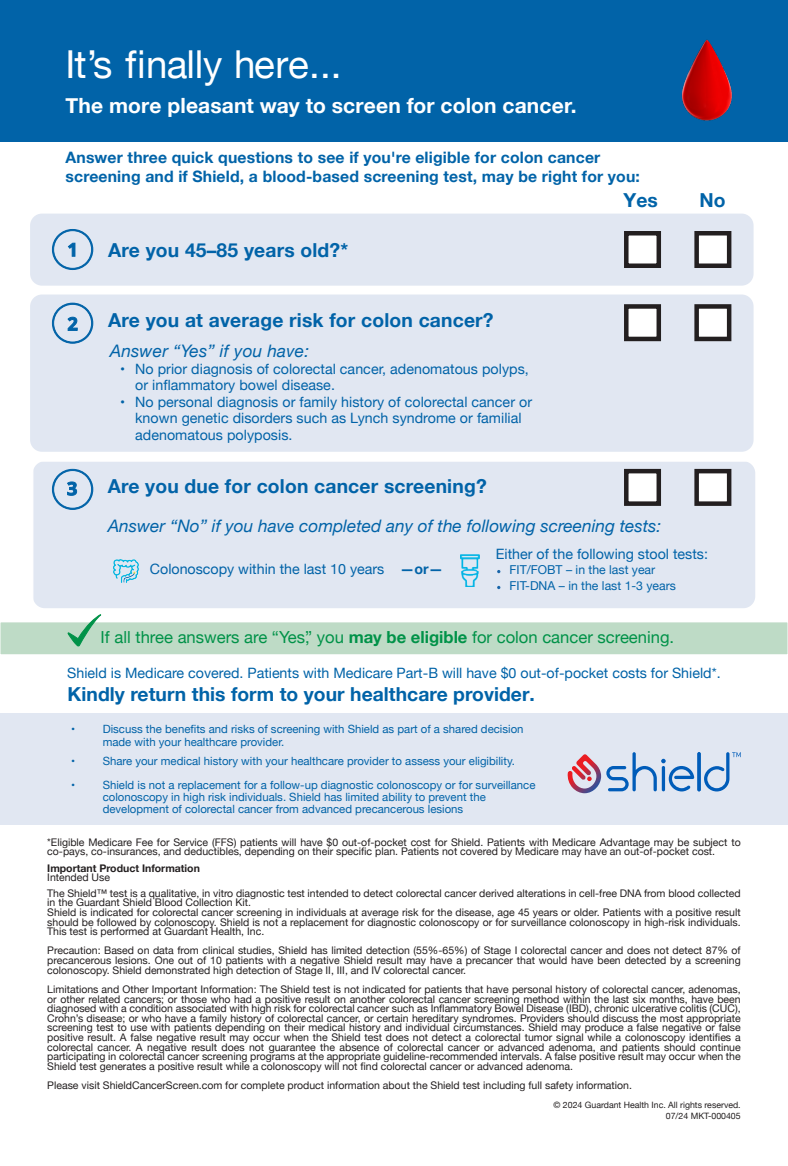
<style>
.page{position:relative;width:788px;height:1166px;background:#fff}
.page>*{position:absolute;margin:0;border:0;box-sizing:border-box;transform-origin:0 0}
.t1{font:38.5px "Helvetica Neue";letter-spacing:-.005em;color:#fff}
.t2{font:700 21px "Helvetica Neue";letter-spacing:.005em;color:#fff}
.t3{font:700 19.25px "Helvetica Neue";letter-spacing:.01em;color:#0163a8}
.t4{font:italic 17.32px "Helvetica Neue";color:#0163a8}
.t5{font:16.62px "Helvetica Neue";color:#009248}
.t6{font:700 15.75px/19.2px "Helvetica Neue";letter-spacing:.01em;color:#0163a8}
.t7{font:14.17px/16.1px "Helvetica Neue";letter-spacing:.005em;color:#0163a8}
.t8{font:12.25px "Helvetica Neue";color:#0163a8}
.t9{font:11.38px/12.2px "Helvetica Neue";color:#0163a8}
.t10{font:10.5px/9.6px "Helvetica Neue";color:#231f20;text-align:justify}
.t11{font:700 10.5px "Helvetica Neue";color:#231f20}
.t12{font:8.75px "Helvetica Neue";color:#231f20}
.s1{font-weight:700}
</style>
<div class="page">
<div style="left:0;top:622px;width:788px;height:32px;background:#bedbc6"></div>
<div style="left:0;top:622px;width:788px;height:32px;border:1px solid #fff"></div>
<div style="left:0;top:0;width:788px;height:142px;background:#0163a8"></div>
<div style="left:0;top:713px;width:788px;height:112px;background:#e1e7f2"></div>
<div style="left:30px;top:294px;width:723px;height:158px;background:#e1e7f2;border-radius:12px"></div>
<div style="left:30px;top:213px;width:723px;height:73px;background:#e1e7f2;border-radius:12px"></div>
<div style="left:33px;top:462px;width:722px;height:146px;background:#e1e7f2"></div>
<svg style="left:68px;top:614px;width:33px;height:32px"></svg>
<div style="left:626px;top:233px;width:32px;height:33px;background:#fff"></div>
<div style="left:624px;top:231px;width:37px;height:37px;border:4px solid #231f20"></div>
<div style="left:626px;top:306px;width:32px;height:33px;background:#fff"></div>
<div style="left:624px;top:304px;width:37px;height:37px;border:4px solid #231f20"></div>
<div style="left:626px;top:471px;width:32px;height:32px;background:#fff"></div>
<div style="left:624px;top:469px;width:37px;height:37px;border:4px solid #231f20"></div>
<div style="left:696px;top:233px;width:33px;height:33px;background:#fff"></div>
<div style="left:694px;top:231px;width:37px;height:37px;border:4px solid #231f20"></div>
<div style="left:696px;top:306px;width:33px;height:33px;background:#fff"></div>
<div style="left:694px;top:304px;width:37px;height:37px;border:4px solid #231f20"></div>
<div style="left:696px;top:471px;width:33px;height:32px;background:#fff"></div>
<div style="left:694px;top:469px;width:37px;height:37px;border:4px solid #231f20"></div>
<svg style="left:52px;top:303px;width:41px;height:40px"></svg>
<svg style="left:52px;top:469px;width:41px;height:40px;background:#b0cae1"></svg>
<svg style="left:52px;top:229px;width:41px;height:40px"></svg>
<svg style="left:567px;top:752px;width:173px;height:41px"></svg>
<img style="left:110px;top:555px;width:32px;height:31px">
<img style="left:460px;top:555px;width:19px;height:31px">
<img style="left:681px;top:39px;width:51px;height:82px">
<p class="t1" style="left:66px;top:36px;width:277px">It’s finally here...</p>
<p class="t2" style="left:66px;top:89px;width:512px">The more pleasant way to screen for colon cancer.</p>
<p class="t6" style="left:66px;top:148px;width:576px">Answer three quick questions to see if you're eligible for colon cancer screening and if Shield, a blood-based screening test, may be right for you:</p>
<p class="t3" style="left:108px;top:235px;width:241px">Are you 45–85 years old?*</p>
<p class="t3" style="left:108px;top:305px;width:387px">Are you at average risk for colon cancer?</p>
<p class="t4" style="left:110px;top:338px;width:201px">Answer “Yes” if you have:</p>
<p class="t7" style="left:135px;top:361px;width:395px;text-indent:-15px"><span class="s1">•</span> No prior diagnosis of colorectal cancer, adenomatous polyps, or inflammatory bowel disease.</p>
<p class="t7" style="left:135px;top:395px;width:398px;text-indent:-15px"><span class="s1">•</span> No personal diagnosis or family history of colorectal cancer or known genetic disorders such as Lynch syndrome or familial adenomatous polyposis.</p>
<p class="t3" style="left:108px;top:471px;width:380px">Are you due for colon cancer screening?</p>
<p class="t3" style="left:623px;top:185px;width:36px">Yes</p>
<p class="t3" style="left:699px;top:185px;width:28px">No</p>
<p class="t4" style="left:108px;top:513px;width:555px">Answer “No” if you have completed any of the following screening tests:</p>
<p class="t7" style="left:150px;top:561px;width:294px">Colonoscopy within the last 10 years <span class="s1">—or—</span></p>
<p class="t7" style="left:496px;top:546px;width:213px">Either of the following stool tests:</p>
<p class="t8" style="left:509px;top:561px;width:147px">FIT/FOBT – in the last year</p>
<p class="t8" style="left:509px;top:576px;width:168px">FIT-DNA – in the last 1-3 years</p>
<p class="t5" style="left:101px;top:624px;width:575px">If all three answers are “Yes,” you <span class="s1">may be eligible</span> for colon cancer screening.</p>
<p class="t7" style="left:67px;top:665px;width:654px">Shield is Medicare covered. Patients with Medicare Part-B will have $0 out-of-pocket costs for Shield*.</p>
<p class="t3" style="left:68px;top:679px;width:468px">Kindly return this form to your healthcare provider.</p>
<p class="t9" style="left:71px;top:723px;width:5px">•</p>
<p class="t9" style="left:103px;top:723px;width:422px">Discuss the benefits and risks of screening with Shield as part of a shared decision made with your healthcare provider.</p>
<p class="t9" style="left:71px;top:755px;width:5px">•</p>
<p class="t9" style="left:103px;top:755px;width:414px">Share your medical history with your healthcare provider to assess your eligibility.</p>
<p class="t9" style="left:71px;top:779px;width:5px">•</p>
<p class="t9" style="left:103px;top:779px;width:434px">Shield is not a replacement for a follow-up diagnostic colonoscopy or for surveillance colonoscopy in high risk individuals. Shield has limited ability to prevent the development of colorectal cancer from advanced precancerous lesions</p>
<p class="t10" style="left:47px;top:838px;width:695px;line-height:8.8px">*Eligible Medicare Fee for Service (FFS) patients will have $0 out-of-pocket cost for Shield. Patients with Medicare Advantage may be subject to co-pays, co-insurances, and deductibles, depending on their specific plan. Patients not covered by Medicare may have an out-of-pocket cost.</p>
<p class="t11" style="left:47px;top:860px;width:154px">Important Product Information</p>
<p class="t10" style="left:47px;top:873px;width:64px">Intended Use</p>
<p class="t10" style="left:47px;top:888px;width:695px">The Shield™ test is a qualitative, in vitro diagnostic test intended to detect colorectal cancer derived alterations in cell-free DNA from blood collected in the Guardant Shield Blood Collection Kit.</p>
<p class="t10" style="left:47px;top:908px;width:695px">Shield is indicated for colorectal cancer screening in individuals at average risk for the disease, age 45 years or older. Patients with a positive result should be followed by colonoscopy. Shield is not a replacement for diagnostic colonoscopy or for surveillance colonoscopy in high-risk individuals.<br>This test is performed at Guardant Health, Inc.</p>
<p class="t10" style="left:47px;top:946px;width:695px">Precaution: Based on data from clinical studies, Shield has limited detection (55%-65%) of Stage I colorectal cancer and does not detect 87% of precancerous lesions. One out of 10 patients with a negative Shield result may have a precancer that would have been detected by a screening colonoscopy. Shield demonstrated high detection of Stage II, III, and IV colorectal cancer.</p>
<p class="t10" style="left:47px;top:985px;width:695px">Limitations and Other Important Information: The Shield test is not indicated for patients that have personal history of colorectal cancer, adenomas, or other related cancers; or those who had a positive result on another colorectal cancer screening method within the last six months, have been diagnosed with a condition associated with high risk for colorectal cancer such as Inflammatory Bowel Disease (IBD), chronic ulcerative colitis (CUC), Crohn’s disease; or who have a family history of colorectal cancer, or certain hereditary syndromes. Providers should discuss the most appropriate screening test to use with patients depending on their medical history and individual circumstances. Shield may produce a false negative or false positive result. A false negative result may occur when the Shield test does not detect a colorectal tumor signal while a colonoscopy identifies a colorectal cancer. A negative result does not guarantee the absence of colorectal cancer or advanced adenoma, and patients should continue participating in colorectal cancer screening programs at the appropriate guideline-recommended intervals. A false positive result may occur when the Shield test generates a positive result while a colonoscopy will not find colorectal cancer or advanced adenoma.</p>
<p class="t10" style="left:47px;top:1081px;width:586px">Please visit ShieldCancerScreen.com for complete product information about the Shield test including full safety information.</p>
<p class="t12" style="left:553px;top:1098px;width:189px">© 2024 Guardant Health Inc. All rights reserved.</p>
<p class="t12" style="left:665px;top:1109px;width:76px">07/24 MKT-000405</p>
</div>
